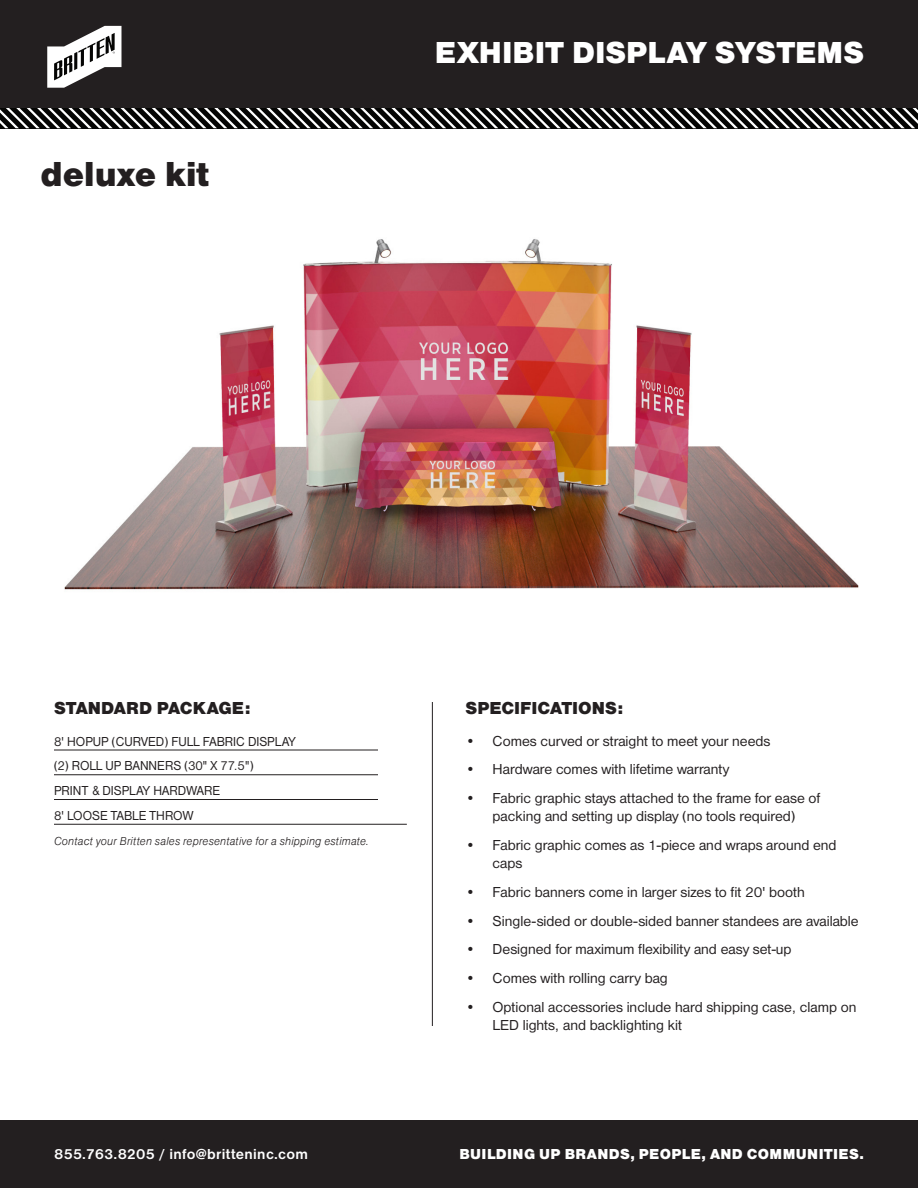
<style>
.page{position:relative;width:918px;height:1188px;background:#fff}
.page>*{position:absolute;margin:0;border:0;box-sizing:border-box;transform-origin:0 0}
.subhead{font:900 36px "Nimbus San D";color:#231f20}
.Headline{font:900 31.5px "Nimbus San D";color:#fff}
.black_subhead{font:900 18px "Nimbus San D";color:#231f20}
.t1{font:15px/18px "Nimbus San D";color:#231f20}
.t2{font:900 15px "Nimbus San D";letter-spacing:.025em;color:#fff}
.t3{font:700 15px "Nimbus San D";letter-spacing:.02em;color:#fff}
.Grand_Total_Tabs{font:13.5px "Nimbus San D";color:#231f20;scale:.95 1}
.Disclaimer{font:italic 300 12px "Nimbus San D";letter-spacing:.015em;color:#231f20;scale:.95 1}
</style>
<div class="page">
<div style="left:0;top:0;width:918px;height:108px;background:#231f20"></div>
<svg style="left:0;top:108px;width:918px;height:20px"></svg>
<svg style="left:47px;top:26px;width:75px;height:62px"></svg>
<div style="left:0;top:1120px;width:918px;height:68px;background:#231f20"></div>
<hr style="left:432px;top:702px;width:1px;height:324px;background:#231f20">
<hr style="left:54px;top:750px;width:324px;height:1px;background:#231f20">
<hr style="left:54px;top:775px;width:324px;height:1px;background:#231f20">
<hr style="left:54px;top:799px;width:324px;height:1px;background:#231f20">
<hr style="left:54px;top:824px;width:353px;height:1px;background:#231f20">
<img style="left:64px;top:239px;width:795px;height:351px">
<p class="subhead" style="left:40px;top:153px;width:171px">deluxe kit</p>
<p class="Headline" style="left:435px;top:34px;width:431px">EXHIBIT DISPLAY SYSTEMS</p>
<p class="black_subhead" style="left:54px;top:697px;width:198px">STANDARD PACKAGE:</p>
<p class="Grand_Total_Tabs" style="left:54px;top:733px;width:256px">8' HOPUP (CURVED) FULL FABRIC DISPLAY</p>
<p class="Grand_Total_Tabs" style="left:54px;top:758px;width:211px">(2) ROLL UP BANNERS (30" X 77.5")</p>
<p class="Grand_Total_Tabs" style="left:54px;top:783px;width:176px">PRINT &amp; DISPLAY HARDWARE</p>
<p class="Grand_Total_Tabs" style="left:54px;top:808px;width:148px">8' LOOSE TABLE THROW</p>
<p class="Disclaimer" style="left:54px;top:834px;width:333px">Contact your Britten sales representative for a shipping estimate.</p>
<p class="black_subhead" style="left:466px;top:697px;width:159px">SPECIFICATIONS:</p>
<p class="t1" style="left:466px;top:732px;width:306px">• Comes curved or straight to meet your needs</p>
<p class="t1" style="left:466px;top:761px;width:265px">• Hardware comes with lifetime warranty</p>
<p class="t1" style="left:466px;top:789px;width:356px;text-align:center">• Fabric graphic stays attached to the frame for ease of packing and setting up display (no tools required)</p>
<p class="t1" style="left:493px;top:836px;width:346px;text-indent:-27px">• Fabric graphic comes as 1-piece and wraps around end caps</p>
<p class="t1" style="left:466px;top:883px;width:341px">• Fabric banners come in larger sizes to fit 20' booth</p>
<p class="t1" style="left:466px;top:912px;width:395px">• Single-sided or double-sided banner standees are available</p>
<p class="t1" style="left:466px;top:941px;width:327px">• Designed for maximum flexibility and easy set-up</p>
<p class="t1" style="left:466px;top:969px;width:204px">• Comes with rolling carry bag</p>
<p class="t1" style="left:493px;top:998px;width:366px;text-indent:-27px">• Optional accessories include hard shipping case, clamp on<br>LED lights, and backlighting kit</p>
<p class="t3" style="left:54px;top:1146px;width:256px">855.763.8205 / info@britteninc.com</p>
<p class="t2" style="left:459px;top:1145px;width:406px">BUILDING UP BRANDS, PEOPLE, AND COMMUNITIES.</p>
</div>
